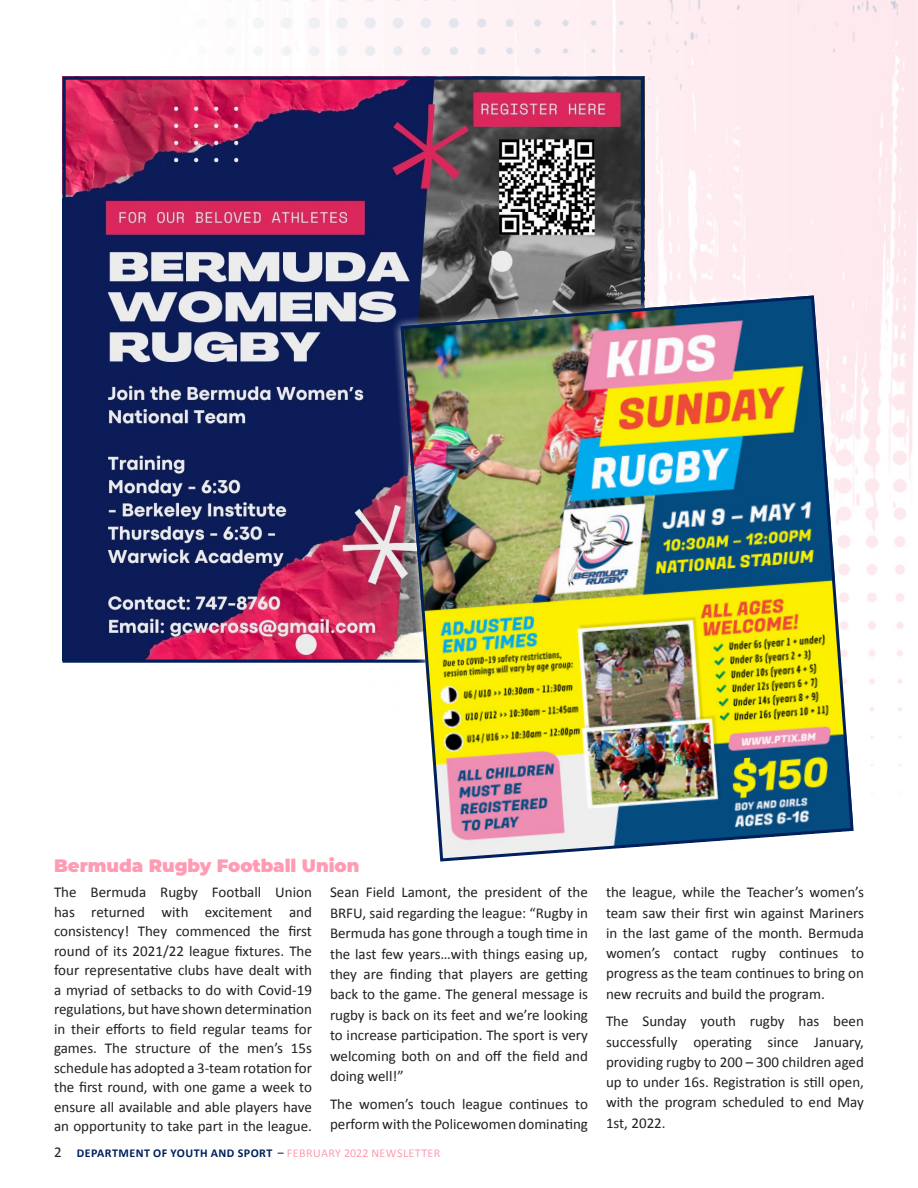
<style>
.page{position:relative;width:918px;height:1188px;background:#fff}
.page>*{position:absolute;margin:0;border:0;box-sizing:border-box;transform-origin:0 0}
.t1{font:900 18px "Montserrat";color:#ff9bb2}
.t2{font:15px/19.5px "Calibri";color:#231f20;text-align:justify}
.t3{font:700 12px "Calibri";letter-spacing:.04em;color:#00205b}
.s1{font-weight:400;font-size:15px;color:#231f20}
.s2{font-weight:400}
.s3{font-weight:400;color:#ff9bb2}
</style>
<div class="page">
<img style="left:144px;top:0;width:774px;height:766px">
<img style="left:66px;top:81px;width:574px;height:578px">
<svg style="left:390px;top:285px;width:474px;height:481px"></svg>
<img style="left:399px;top:294px;width:456px;height:568px">
<p class="t1" style="left:54px;top:853px;width:307px">Bermuda Rugby Football Union</p>
<p class="t2" style="left:330px;top:882px;width:260px;line-height:20.4px">Sean Field Lamont, the president of the BRFU, said regarding the league: “Rugby in Bermuda has gone through a tough time in the last few years…with things easing up, they are finding that players are getting back to the game. The general message is rugby is back on its feet and we’re looking to increase participation. The sport is very welcoming both on and off the field and doing well!”</p>
<p class="t2" style="left:330px;top:1093px;width:259px;line-height:20.4px">The women’s touch league continues to perform with the Policewomen dominating</p>
<p class="t2" style="left:54px;top:882px;width:260px">The Bermuda Rugby Football Union has returned with excitement and consistency! They commenced the first round of its 2021/22 league fixtures. The four representative clubs have dealt with a myriad of setbacks to do with Covid-19 regulations, but have shown determination in their efforts to field regular teams for games. The structure of the men’s 15s schedule has adopted a 3-team rotation for the first round, with one game a week to ensure all available and able players have an opportunity to take part in the league.</p>
<p class="t3" style="left:54px;top:1144px;width:388px"><span class="s1">2</span> DEPARTMENT OF YOUTH AND SPORT <span class="s2">–</span> <span class="s3">FEBRUARY 2022 NEWSLETTER</span></p>
<p class="t2" style="left:606px;top:882px;width:259px;line-height:20.2px">the league, while the Teacher’s women’s team saw their first win against Mariners in the last game of the month. Bermuda women’s contact rugby continues to progress as the team continues to bring on new recruits and build the program.</p>
<p class="t2" style="left:606px;top:1011px;width:260px;line-height:20.2px">The Sunday youth rugby has been successfully operating since January, providing rugby to 200 – 300 children aged up to under 16s. Registration is still open, with the program scheduled to end May 1st, 2022.</p>
</div>
